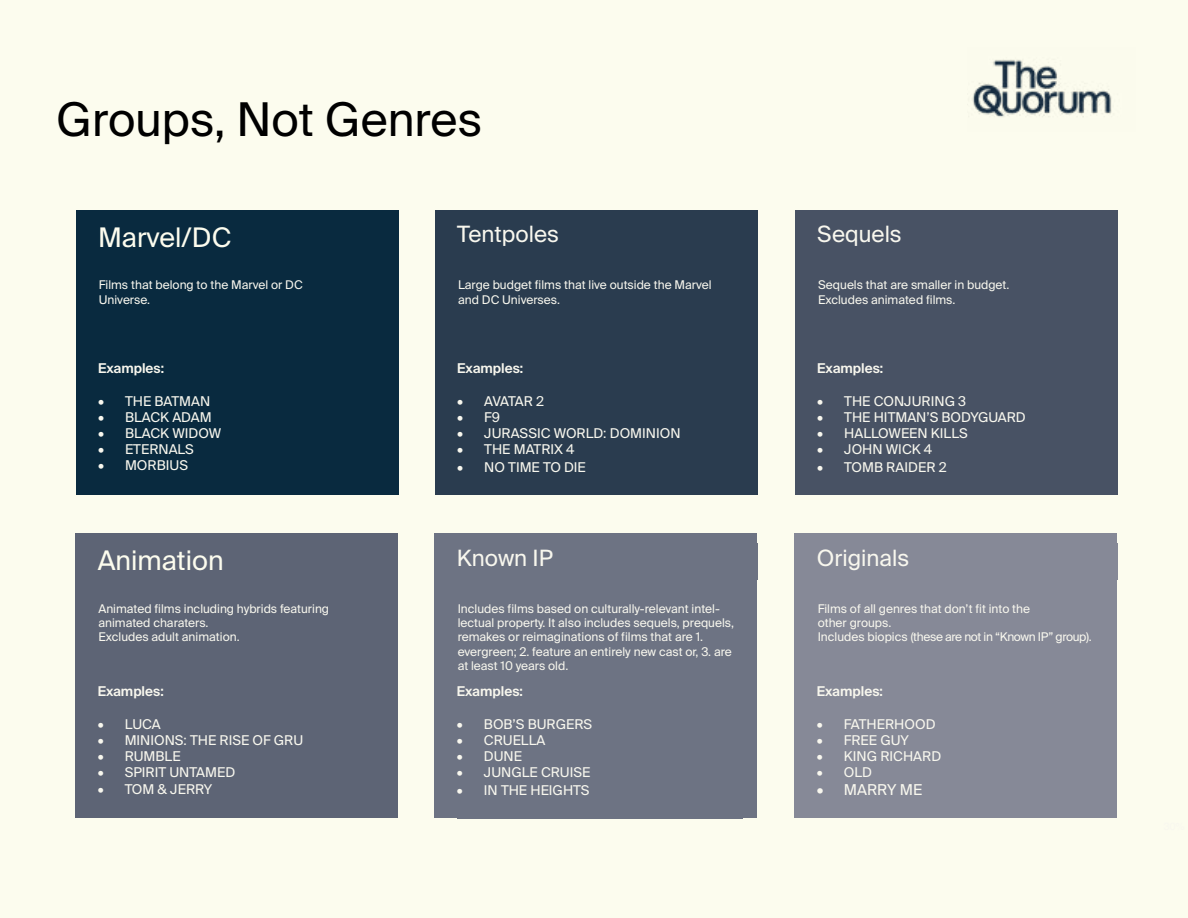
<style>
.page{position:relative;width:1188px;height:918px;background:#fcfcee}
.page>*{position:absolute;margin:0;border:0;box-sizing:border-box;transform-origin:0 0}
.t1{font:46.5px "Suisse Intl";color:#000}
.t2{font:27px "Suisse Intl";color:#fcfcee}
.t3{font:22.5px "Suisse Intl";color:#f8f7ee}
.t4{font:15px "Suisse Intl";color:#f8f7ee}
.t5{font:13.5px "Suisse Intl";color:#f8f7ee}
.t6{font:600 13.5px "Suisse Intl";color:#f8f7ee}
.t7{font:12px/14.4px "Suisse Intl";color:#f8f7ee}
</style>
<div class="page">
<img style="left:972px;top:59px;width:140px;height:58px">
<div style="left:76px;top:210px;width:322px;height:285px;background:#092a3f"></div>
<div style="left:435px;top:210px;width:323px;height:285px;background:#2a3c4f"></div>
<div style="left:795px;top:210px;width:323px;height:285px;background:#485264"></div>
<div style="left:75px;top:534px;width:323px;height:284px;background:#5d6475"></div>
<div style="left:435px;top:534px;width:322px;height:284px;background:#6d7383"></div>
<div style="left:795px;top:534px;width:322px;height:284px;background:#868997"></div>
<h1 class="t1" style="left:56px;top:92px;width:427px">Groups, Not Genres</h1>
<h2 class="t2" style="left:98px;top:222px;width:135px">Marvel/DC</h2>
<p class="t7" style="left:99px;top:278px;width:206px">Films that belong to the Marvel or DC<br>Universe.</p>
<p class="t6" style="left:98px;top:360px;width:68px">Examples:</p>
<p class="t5" style="left:98px;top:393px;width:114px">• THE BATMAN</p>
<p class="t5" style="left:98px;top:409px;width:115px">• BLACK ADAM</p>
<p class="t5" style="left:98px;top:425px;width:125px">• BLACK WIDOW</p>
<p class="t5" style="left:98px;top:441px;width:97px">• ETERNALS</p>
<p class="t5" style="left:98px;top:458px;width:91px">• MORBIUS</p>
<h2 class="t2" style="left:98px;top:545px;width:128px">Animation</h2>
<p class="t7" style="left:98px;top:601px;width:232px">Animated films including hybrids featuring animated charaters.<br>Excludes adult animation.</p>
<p class="t6" style="left:98px;top:684px;width:68px">Examples:</p>
<p class="t5" style="left:98px;top:716px;width:65px">• LUCA</p>
<p class="t5" style="left:98px;top:732px;width:207px">• MINIONS: THE RISE OF GRU</p>
<p class="t5" style="left:98px;top:749px;width:84px">• RUMBLE</p>
<p class="t5" style="left:98px;top:765px;width:139px">• SPIRIT UNTAMED</p>
<p class="t5" style="left:98px;top:781px;width:116px">• TOM &amp; JERRY</p>
<h3 class="t3" style="left:457px;top:221px;width:103px">Tentpoles</h3>
<p class="t7" style="left:458px;top:278px;width:255px">Large budget films that live outside the Marvel and DC Universes.</p>
<p class="t6" style="left:457px;top:360px;width:68px">Examples:</p>
<p class="t5" style="left:457px;top:393px;width:88px">• AVATAR 2</p>
<p class="t5" style="left:457px;top:409px;width:44px">• F9</p>
<p class="t5" style="left:457px;top:425px;width:225px">• JURASSIC WORLD: DOMINION</p>
<p class="t5" style="left:457px;top:441px;width:119px">• THE MATRIX 4</p>
<p class="t5" style="left:457px;top:459px;width:130px">• NO TIME TO DIE</p>
<h3 class="t3" style="left:457px;top:545px;width:98px">Known IP</h3>
<p class="t7" style="left:458px;top:601px;width:278px">Includes films based on culturally-relevant intel&shy;lectual property. It also includes sequels, prequels, remakes or reimaginations of films that are 1. evergreen; 2. feature an entirely new cast or, 3. are at least 10 years old.</p>
<p class="t6" style="left:457px;top:684px;width:68px">Examples:</p>
<p class="t5" style="left:457px;top:716px;width:137px">• BOB’S BURGERS</p>
<p class="t5" style="left:457px;top:732px;width:90px">• CRUELLA</p>
<p class="t5" style="left:457px;top:749px;width:67px">• DUNE</p>
<p class="t5" style="left:457px;top:765px;width:135px">• JUNGLE CRUISE</p>
<p class="t5" style="left:457px;top:783px;width:134px">• IN THE HEIGHTS</p>
<h3 class="t3" style="left:817px;top:221px;width:86px">Sequels</h3>
<p class="t7" style="left:818px;top:278px;width:193px">Sequels that are smaller in budget.<br>Excludes animated films.</p>
<p class="t6" style="left:817px;top:360px;width:68px">Examples:</p>
<p class="t5" style="left:817px;top:393px;width:150px">• THE CONJURING 3</p>
<p class="t5" style="left:817px;top:409px;width:210px">• THE HITMAN’S BODYGUARD</p>
<p class="t5" style="left:817px;top:425px;width:152px">• HALLOWEEN KILLS</p>
<p class="t5" style="left:817px;top:441px;width:117px">• JOHN WICK 4</p>
<p class="t5" style="left:817px;top:459px;width:131px">• TOMB RAIDER 2</p>
<h3 class="t3" style="left:817px;top:545px;width:94px">Originals</h3>
<p class="t7" style="left:818px;top:601px;width:276px">Films of all genres that don’t fit into the<br>other groups.<br>Includes biopics (these are not in “Known IP” group).</p>
<p class="t6" style="left:817px;top:684px;width:68px">Examples:</p>
<p class="t5" style="left:817px;top:716px;width:120px">• FATHERHOOD</p>
<p class="t5" style="left:817px;top:732px;width:94px">• FREE GUY</p>
<p class="t5" style="left:817px;top:749px;width:126px">• KING RICHARD</p>
<p class="t5" style="left:817px;top:765px;width:57px">• OLD</p>
<p class="t4" style="left:817px;top:781px;width:107px">• MARRY ME</p>
</div>
